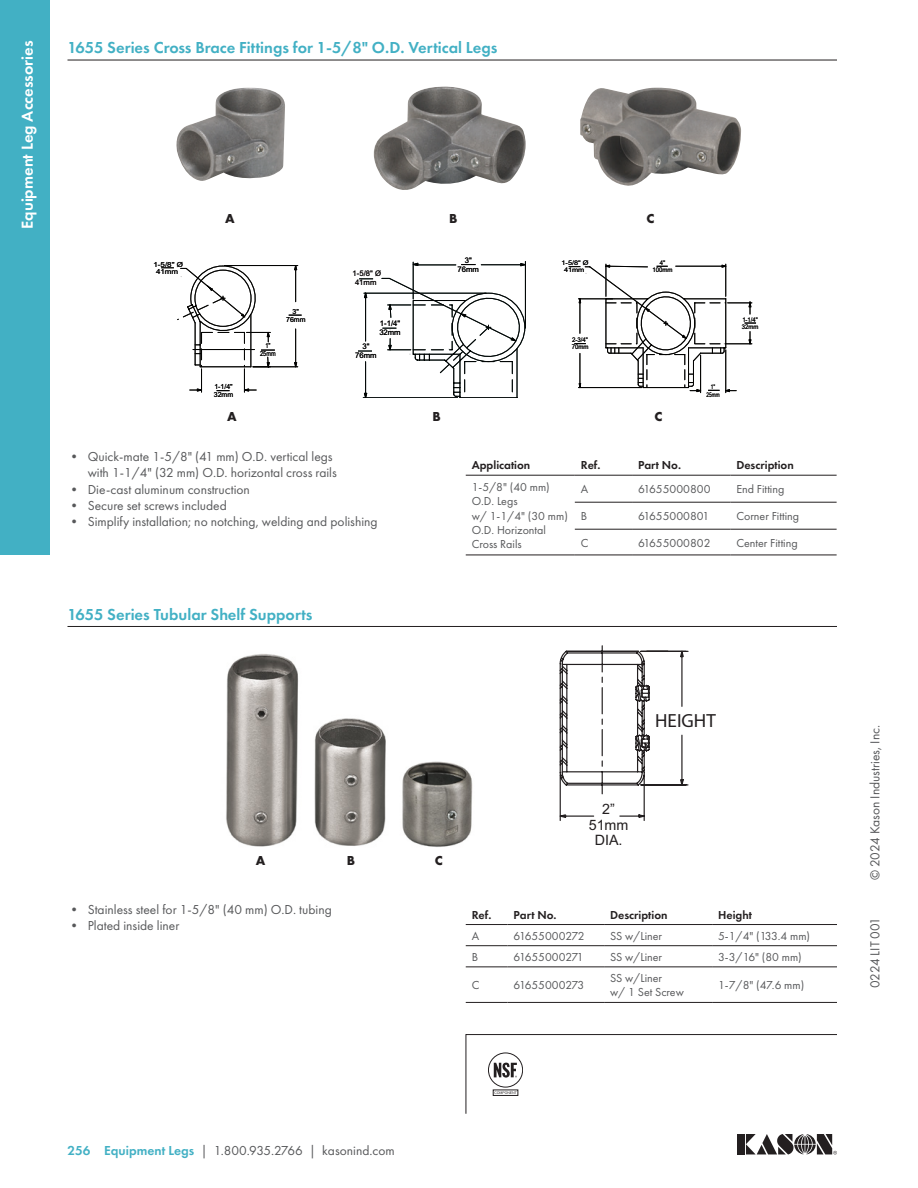
<style>
.page{position:relative;width:918px;height:1188px;background:#fff}
.page>*{position:absolute;margin:0;border:0;box-sizing:border-box;transform-origin:0 0}
.t1{font:19.05px "Myriad";color:#231f20}
.Headers_-_Futura_11pt__demi__underline{font:600 16.5px "Futura PT";color:#42b0c4}
.t2{font:600 16.5px "Futura PT";color:#fff}
.t3{font:14.25px/15.9px "Arial";color:#231f20;text-align:center}
.t4{font:13.5px/16.2px "Futura PT";color:#57585a}
.Ltrs_for_Images{font:700 13.5px "Futura PT";color:#231f20}
.futura__8pt__table{font:12px/14.4px "Futura PT";color:#57585a}
.futura__8pt__table-2{font:600 12px "Futura PT";color:#231f20}
.t5{font:7.65px/9.1px "Arial";color:#000101;text-align:center}
.t6{font:7.65px/9.1px "Arial";color:#231f20;text-align:center}
.t7{font:7.05px/8.1px "Arial";color:#000;text-align:center}
.t8{font:7.05px/7.2px "Arial";color:#000;text-align:center;scale:1.14 1}
.t9{font:7.05px/8.1px "Arial";color:#000;text-align:center;scale:.8 1}
.t10{font:6.45px/6.9px "Arial";color:#000;text-align:center;scale:.95 1}
.t11{font:6.45px/6.6px "Arial";color:#000;text-align:center;scale:1.15 1}
.t12{font:6.45px/7.6px "Arial";color:#000;scale:.93 1}
.t13{font:6.45px/7.6px "Arial";color:#000;text-align:center;scale:.74 1}
.s1{font-weight:600;color:#42b0c4}
</style>
<div class="page">
<div style="left:737px;top:1134px;width:7px;height:20px;background:#231f20"></div>
<svg style="left:746px;top:1134px;width:91px;height:21px"></svg>
<div style="left:0;top:0;width:50px;height:555px;background:#42b0c4"></div>
<hr style="left:68px;top:60px;width:769px;height:1px;background:#231f20">
<svg style="left:466px;top:1034px;width:371px;height:80px"></svg>
<img style="left:176px;top:88px;width:109px;height:93px">
<img style="left:374px;top:86px;width:152px;height:104px">
<img style="left:580px;top:87px;width:161px;height:99px">
<hr style="left:466px;top:475px;width:109px;height:1px;background:#231f20">
<hr style="left:466px;top:555px;width:109px;height:1px;background:#231f20">
<hr style="left:575px;top:475px;width:57px;height:1px;background:#231f20">
<hr style="left:632px;top:475px;width:98px;height:1px;background:#231f20">
<hr style="left:730px;top:475px;width:107px;height:1px;background:#231f20">
<hr style="left:575px;top:502px;width:57px;height:1px;background:#231f20">
<hr style="left:632px;top:502px;width:98px;height:1px;background:#231f20">
<hr style="left:730px;top:502px;width:107px;height:1px;background:#231f20">
<hr style="left:575px;top:529px;width:57px;height:1px;background:#231f20">
<hr style="left:632px;top:529px;width:98px;height:1px;background:#231f20">
<hr style="left:730px;top:529px;width:107px;height:1px;background:#231f20">
<hr style="left:575px;top:555px;width:57px;height:1px;background:#231f20">
<hr style="left:632px;top:555px;width:98px;height:1px;background:#231f20">
<hr style="left:730px;top:555px;width:107px;height:1px;background:#231f20">
<hr style="left:68px;top:626px;width:769px;height:1px;background:#231f20">
<img style="left:226px;top:654px;width:247px;height:193px">
<svg style="left:560px;top:645px;width:129px;height:176px"></svg>
<hr style="left:466px;top:924px;width:42px;height:1px;background:#231f20">
<hr style="left:508px;top:924px;width:96px;height:1px;background:#231f20">
<hr style="left:604px;top:924px;width:108px;height:1px;background:#231f20">
<hr style="left:712px;top:924px;width:125px;height:1px;background:#231f20">
<hr style="left:466px;top:945px;width:42px;height:1px;background:#231f20">
<hr style="left:508px;top:945px;width:96px;height:1px;background:#231f20">
<hr style="left:604px;top:945px;width:108px;height:1px;background:#231f20">
<hr style="left:712px;top:945px;width:125px;height:1px;background:#231f20">
<hr style="left:466px;top:967px;width:42px;height:1px;background:#231f20">
<hr style="left:508px;top:967px;width:96px;height:1px;background:#231f20">
<hr style="left:604px;top:967px;width:108px;height:1px;background:#231f20">
<hr style="left:712px;top:967px;width:125px;height:1px;background:#231f20">
<hr style="left:466px;top:1002px;width:42px;height:1px;background:#231f20">
<hr style="left:508px;top:1002px;width:96px;height:1px;background:#231f20">
<hr style="left:604px;top:1002px;width:108px;height:1px;background:#231f20">
<hr style="left:712px;top:1002px;width:125px;height:1px;background:#231f20">
<svg style="left:569px;top:264px;width:187px;height:129px"></svg>
<svg style="left:358px;top:261px;width:168px;height:137px"></svg>
<hr style="left:481px;top:265px;width:41px;height:1px;background:#162220">
<hr style="left:415px;top:265px;width:41px;height:1px;background:#162220">
<svg style="left:161px;top:265px;width:141px;height:128px"></svg>
<p class="t2" style="left:17px;top:229px;width:190px;rotate:-90deg">Equipment Leg Accessories</p>
<p class="Headers_-_Futura_11pt__demi__underline" style="left:68px;top:37px;width:432px">1655 Series Cross Brace Fittings for 1-5/8" O.D. Vertical Legs</p>
<p class="Ltrs_for_Images" style="left:225px;top:210px;width:11px">A</p>
<p class="Ltrs_for_Images" style="left:449px;top:210px;width:10px">B</p>
<p class="Ltrs_for_Images" style="left:646px;top:210px;width:9px">C</p>
<p class="t8" style="left:154px;top:261px;width:27px">1-5/8" Ø<br>41mm</p>
<p class="t7" style="left:214px;top:382px;width:21px;text-align:left">1-1/4"<br>32mm</p>
<p class="t9" style="left:260px;top:342px;width:21px">1"<br>25mm</p>
<p class="t7" style="left:286px;top:307px;width:21px">3"<br>76mm</p>
<p class="t6" style="left:353px;top:269px;width:30px">1-5/8" Ø<br>41mm</p>
<p class="t5" style="left:379px;top:319px;width:23px;text-align:left">1-1/4"<br>32mm</p>
<p class="t5" style="left:355px;top:342px;width:23px">3"<br>76mm</p>
<p class="t5" style="left:458px;top:255px;width:23px">3"<br>76mm</p>
<p class="t11" style="left:562px;top:260px;width:25px">1-5/8" Ø<br>41mm</p>
<p class="t10" style="left:572px;top:337px;width:19px;text-align:left">2-3/4"<br>70mm</p>
<p class="t10" style="left:652px;top:260px;width:23px">4"<br>100mm</p>
<p class="t13" style="left:706px;top:383px;width:19px">1"<br>25mm</p>
<p class="t12" style="left:742px;top:316px;width:19px">1-1/4"<br>32mm</p>
<p class="Ltrs_for_Images" style="left:227px;top:408px;width:11px">A</p>
<p class="Ltrs_for_Images" style="left:433px;top:408px;width:10px">B</p>
<p class="Ltrs_for_Images" style="left:654px;top:408px;width:9px">C</p>
<p class="t4" style="left:88px;top:448px;width:251px;text-indent:-20px">• Quick-mate 1-5/8" (41 mm) O.D. vertical legs with 1-1/4" (32 mm) O.D. horizontal cross rails</p>
<p class="t4" style="left:68px;top:481px;width:184px">• Die-cast aluminum construction</p>
<p class="t4" style="left:68px;top:497px;width:161px">• Secure set screws included</p>
<p class="t4" style="left:68px;top:513px;width:312px">• Simplify installation; no notching, welding and polishing</p>
<p class="futura__8pt__table-2" style="left:472px;top:458px;width:60px">Application</p>
<p class="futura__8pt__table-2" style="left:581px;top:458px;width:21px">Ref.</p>
<p class="futura__8pt__table-2" style="left:638px;top:458px;width:45px">Part No.</p>
<p class="futura__8pt__table-2" style="left:736px;top:458px;width:59px">Description</p>
<p class="futura__8pt__table" style="left:472px;top:480px;width:98px">1-5/8" (40 mm)<br>O.D. Legs<br>w/ 1-1/4" (30 mm)<br>O.D. Horizontal<br>Cross Rails</p>
<p class="futura__8pt__table" style="left:581px;top:482px;width:9px">A</p>
<p class="futura__8pt__table" style="left:638px;top:482px;width:74px">61655000800</p>
<p class="futura__8pt__table" style="left:736px;top:482px;width:50px">End Fitting</p>
<p class="futura__8pt__table" style="left:581px;top:509px;width:8px">B</p>
<p class="futura__8pt__table" style="left:638px;top:509px;width:73px">61655000801</p>
<p class="futura__8pt__table" style="left:736px;top:509px;width:64px">Corner Fitting</p>
<p class="futura__8pt__table" style="left:581px;top:535px;width:9px">C</p>
<p class="futura__8pt__table" style="left:638px;top:535px;width:74px">61655000802</p>
<p class="futura__8pt__table" style="left:736px;top:535px;width:63px">Center Fitting</p>
<p class="Headers_-_Futura_11pt__demi__underline" style="left:68px;top:604px;width:247px">1655 Series Tubular Shelf Supports</p>
<p class="t1" style="left:655px;top:711px;width:62px">HEIGHT</p>
<p class="Ltrs_for_Images" style="left:256px;top:852px;width:11px">A</p>
<p class="Ltrs_for_Images" style="left:347px;top:852px;width:10px">B</p>
<p class="Ltrs_for_Images" style="left:435px;top:852px;width:9px">C</p>
<p class="t4" style="left:68px;top:901px;width:266px">• Stainless steel for 1-5/8" (40 mm) O.D. tubing</p>
<p class="t4" style="left:68px;top:917px;width:113px">• Plated inside liner</p>
<p class="t3" style="left:589px;top:801px;width:41px">2”<br>51mm<br>DIA.</p>
<p class="futura__8pt__table-2" style="left:472px;top:907px;width:21px">Ref.</p>
<p class="futura__8pt__table-2" style="left:514px;top:907px;width:45px">Part No.</p>
<p class="futura__8pt__table-2" style="left:610px;top:907px;width:59px">Description</p>
<p class="futura__8pt__table-2" style="left:718px;top:907px;width:35px">Height</p>
<p class="futura__8pt__table" style="left:472px;top:928px;width:9px">A</p>
<p class="futura__8pt__table" style="left:514px;top:928px;width:73px">61655000272</p>
<p class="futura__8pt__table" style="left:610px;top:928px;width:54px">SS w/Liner</p>
<p class="futura__8pt__table" style="left:718px;top:928px;width:93px">5-1/4" (133.4 mm)</p>
<p class="futura__8pt__table" style="left:472px;top:950px;width:8px">B</p>
<p class="futura__8pt__table" style="left:514px;top:950px;width:72px">61655000271</p>
<p class="futura__8pt__table" style="left:610px;top:950px;width:54px">SS w/Liner</p>
<p class="futura__8pt__table" style="left:718px;top:950px;width:85px">3-3/16" (80 mm)</p>
<p class="futura__8pt__table" style="left:472px;top:978px;width:9px">C</p>
<p class="futura__8pt__table" style="left:514px;top:978px;width:72px">61655000273</p>
<p class="futura__8pt__table" style="left:610px;top:971px;width:75px">SS w/Liner<br>w/ 1 Set Screw</p>
<p class="futura__8pt__table" style="left:718px;top:978px;width:88px">1-7/8" (47.6 mm)</p>
<p class="t4" style="left:68px;top:1142px;width:329px"><span class="s1">256 Equipment Legs</span> | 1.800.935.2766 | kasonind.com</p>
<p class="t4" style="left:867px;top:880px;width:157px;rotate:-90deg">© 2024 Kason Industries, Inc.</p>
<p class="t4" style="left:867px;top:988px;width:73px;rotate:-90deg">0224 LIT 001</p>
</div>
